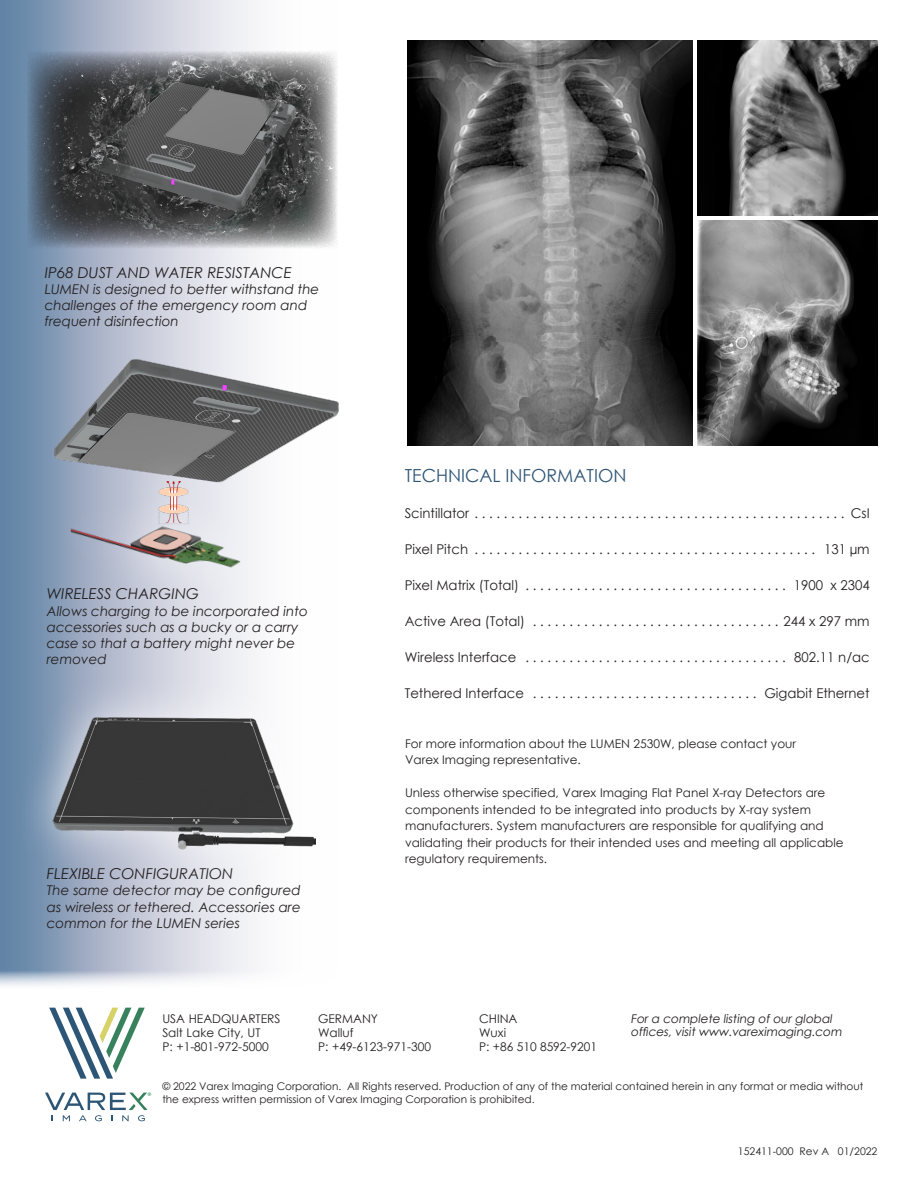
<style>
.page{position:relative;width:918px;height:1188px;background:#fff}
.page>*{position:absolute;margin:0;border:0;box-sizing:border-box;transform-origin:0 0}
.t1{font:18px "Century Gothic";color:#305676}
.t2{font:italic 15px "Century Gothic";color:#231f20}
.Technical_8_Gotham_l{font:13.5px "Century Gothic";color:#231f20}
.t3{font:italic 13.5px/16.2px "Century Gothic";color:#231f20}
.Neutraface_11_Body_T{font:12px/16.5px "Century Gothic";color:#231f20}
.Gotham_Lt_6pt{font:10.5px/13.5px "Century Gothic";color:#231f20}
.t4{font:7.95px "Neutraface Text Book Alt";color:#0a8348}
</style>
<div class="page">
<svg style="left:0;top:0;width:254px;height:986px;background:#a2b2c7"></svg>
<div style="left:13px;top:674px;width:343px;height:215px;background:#fff;opacity:.75"></div>
<img style="left:50px;top:712px;width:266px;height:138px">
<svg style="left:49px;top:1008px;width:96px;height:71px"></svg>
<svg style="left:45px;top:1093px;width:103px;height:28px"></svg>
<div style="left:27px;top:15px;width:312px;height:270px;background:#fff;opacity:.75"></div>
<img style="left:407px;top:40px;width:285px;height:406px">
<img style="left:698px;top:40px;width:180px;height:175px">
<img style="left:698px;top:220px;width:180px;height:226px">
<img style="left:43px;top:353px;width:296px;height:127px">
<svg style="left:33px;top:480px;width:221px;height:138px;background:#b3bed0"></svg>
<img style="left:71px;top:519px;width:172px;height:59px">
<div style="left:119px;top:443px;width:108px;height:116px;background:#fff;opacity:.75"></div>
<img style="left:155px;top:481px;width:38px;height:45px">
<p class="t2" style="left:45px;top:262px;width:249px">IP68 DUST AND WATER RESISTANCE</p>
<p class="t3" style="left:45px;top:281px;width:276px">LUMEN is designed to better withstand the challenges of the emergency room and frequent disinfection</p>
<p class="t2" style="left:47px;top:583px;width:154px">WIRELESS CHARGING</p>
<p class="t3" style="left:47px;top:602px;width:263px">Allows charging to be incorporated into accessories such as a bucky or a carry case so that a battery might never be removed</p>
<p class="t2" style="left:47px;top:863px;width:188px">FLEXIBLE CONFIGURATION</p>
<p class="t3" style="left:47px;top:882px;width:255px;text-align:justify">The same detector may be configured as wireless or tethered. Accessories are common for the LUMEN series</p>
<p class="t1" style="left:405px;top:462px;width:223px">TECHNICAL INFORMATION</p>
<p class="Technical_8_Gotham_l" style="left:405px;top:503px;width:466px">Scintillator . . . . . . . . . . . . . . . . . . . . . . . . . . . . . . . . . . . . . . . . . . . . . . . . . . CsI</p>
<p class="Technical_8_Gotham_l" style="left:405px;top:539px;width:466px">Pixel Pitch . . . . . . . . . . . . . . . . . . . . . . . . . . . . . . . . . . . . . . . . . . . . . . . 131 µm</p>
<p class="Technical_8_Gotham_l" style="left:405px;top:575px;width:466px">Pixel Matrix (Total) . . . . . . . . . . . . . . . . . . . . . . . . . . . . . . . . . . . . 1900 x 2304</p>
<p class="Technical_8_Gotham_l" style="left:405px;top:611px;width:466px">Active Area (Total) . . . . . . . . . . . . . . . . . . . . . . . . . . . . . . . . . 244 x 297 mm</p>
<p class="Technical_8_Gotham_l" style="left:405px;top:647px;width:466px">Wireless Interface . . . . . . . . . . . . . . . . . . . . . . . . . . . . . . . . . . . . 802.11 n/ac</p>
<p class="Technical_8_Gotham_l" style="left:405px;top:683px;width:467px">Tethered Interface . . . . . . . . . . . . . . . . . . . . . . . . . . . . . . . Gigabit Ethernet</p>
<p class="Neutraface_11_Body_T" style="left:405px;top:735px;width:393px">For more information about the LUMEN 2530W, please contact your</p>
<p class="Neutraface_11_Body_T" style="left:405px;top:751px;width:177px">Varex Imaging representative.</p>
<p class="Neutraface_11_Body_T" style="left:405px;top:784px;width:440px">Unless otherwise specified, Varex Imaging Flat Panel X-ray Detectors are components intended to be integrated into products by X-ray system manufacturers. System manufacturers are responsible for qualifying and validating their products for their intended uses and meeting all applicable regulatory requirements.</p>
<p class="Neutraface_11_Body_T" style="left:162px;top:1010px;width:120px">USA HEADQUARTERS</p>
<p class="Neutraface_11_Body_T" style="left:162px;top:1024px;width:100px">Salt Lake City, UT</p>
<p class="Neutraface_11_Body_T" style="left:162px;top:1039px;width:108px">P: +1-801-972-5000</p>
<p class="Neutraface_11_Body_T" style="left:318px;top:1010px;width:62px">GERMANY</p>
<p class="Neutraface_11_Body_T" style="left:318px;top:1024px;width:37px">Walluf</p>
<p class="Neutraface_11_Body_T" style="left:318px;top:1039px;width:115px">P: +49-6123-971-300</p>
<p class="Neutraface_11_Body_T" style="left:479px;top:1010px;width:40px">CHINA</p>
<p class="Neutraface_11_Body_T" style="left:479px;top:1024px;width:28px">Wuxi</p>
<p class="Neutraface_11_Body_T" style="left:479px;top:1039px;width:120px">P: +86 510 8592-9201</p>
<p class="Neutraface_11_Body_T" style="left:631px;top:1011px;width:215px;line-height:13.5px">For a complete listing of our global offices, visit www.vareximaging.com</p>
<p class="t4" style="left:148px;top:1091px;width:6px">®</p>
<p class="Gotham_Lt_6pt" style="left:162px;top:1079px;width:703px">© 2022 Varex Imaging Corporation. All Rights reserved. Production of any of the material contained herein in any format or media without the express written permission of Varex Imaging Corporation is prohibited.</p>
<p class="Gotham_Lt_6pt" style="left:738px;top:1145px;width:141px">152411-000 Rev A 01/2022</p>
</div>
